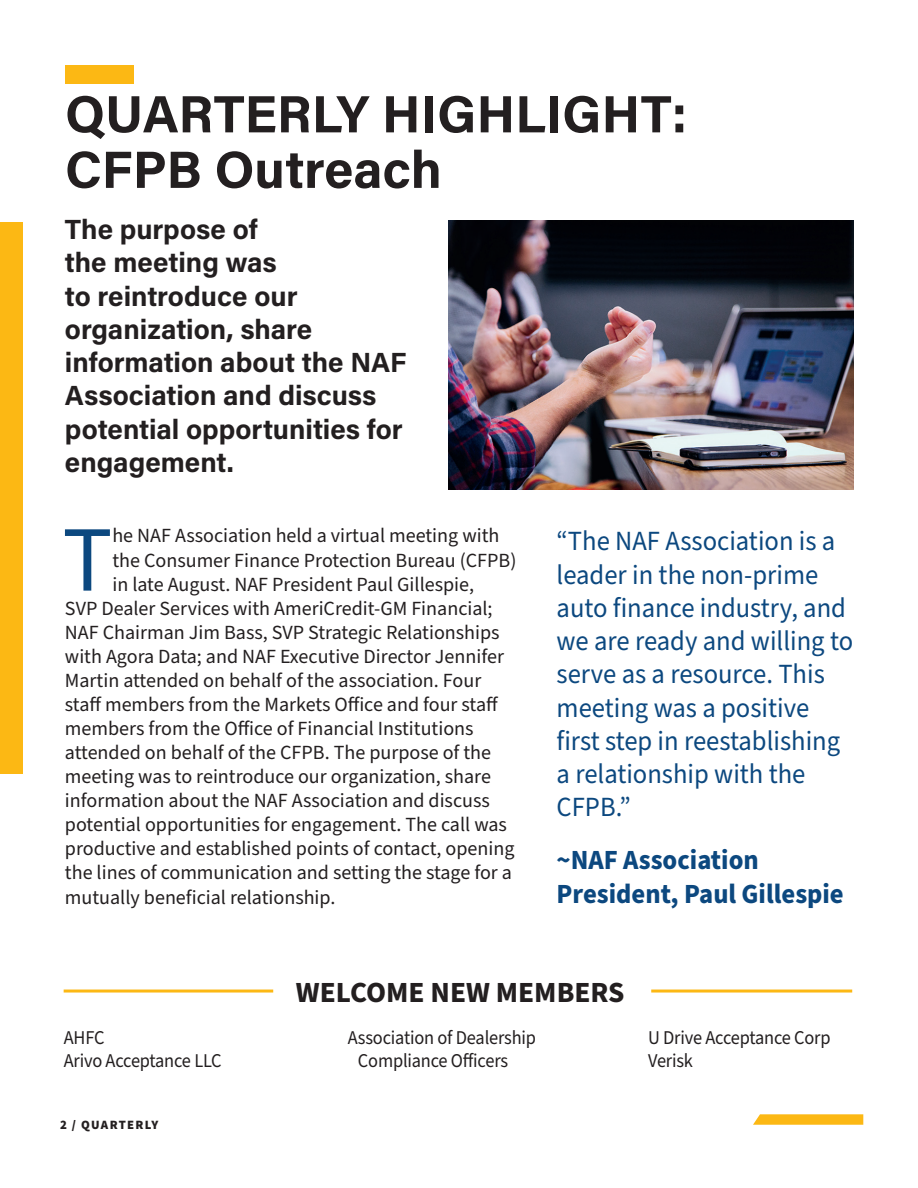
<style>
.page{position:relative;width:918px;height:1188px;background:#fff}
.page>*{position:absolute;margin:0;border:0;box-sizing:border-box;transform-origin:0 0}
.t1{font:93.45px "Source Sans Pro";color:#0c487f}
.t2{font:700 52.5px/55.5px "Acumin Pro";color:#231f20}
.t3{font:700 29.25px "Source Sans Pro";color:#231f20}
.t4{font:27.75px/33.3px "Source Sans Pro";color:#0c487f;scale:.96 1}
.t5{font:700 27.75px/33.3px "Acumin Pro";color:#231f20}
.t6{font:700 27.75px/33.3px "Source Sans Pro";color:#0c487f;scale:.96 1}
.t7{font:20.1px "Source Sans Pro";color:#231f20}
.t8{font:19.5px/23.4px "Source Sans Pro";letter-spacing:-.01em;color:#231f20;scale:.94 1}
.t9{font:900 12.75px "Source Sans Pro";letter-spacing:.1em;color:#231f20}
</style>
<div class="page">
<div style="left:65px;top:65px;width:68px;height:19px;background:#fcb814"></div>
<div style="left:0;top:223px;width:22px;height:551px;background:#fcb814"></div>
<img style="left:448px;top:220px;width:406px;height:270px">
<svg style="left:753px;top:1114px;width:110px;height:11px"></svg>
<hr style="left:64px;top:990px;width:209px;height:3px;background:#fcb814">
<hr style="left:651px;top:990px;width:201px;height:3px;background:#fcb814">
<h2 class="t2" style="left:65px;top:84px;width:624px">QUARTERLY HIGHLIGHT:<br>CFPB Outreach</h2>
<h3 class="t5" style="left:65px;top:211px;width:343px">The purpose of<br>the meeting was<br>to reintroduce our organization, share information about the NAF<br>Association and discuss potential opportunities for engagement.</h3>
<h1 class="t1" style="left:62px;top:497px;width:52px">T</h1>
<p class="t7" style="left:112px;top:522px;width:389px">he NAF Association held a virtual meeting with</p>
<p class="t7" style="left:112px;top:546px;width:406px">the Consumer Finance Protection Bureau (CFPB)</p>
<p class="t7" style="left:112px;top:571px;width:363px">in late August. NAF President Paul Gillespie,</p>
<p class="t7" style="left:65px;top:595px;width:429px">SVP Dealer Services with AmeriCredit-GM Financial;</p>
<p class="t7" style="left:65px;top:619px;width:436px">NAF Chairman Jim Bass, SVP Strategic Relationships</p>
<p class="t7" style="left:65px;top:643px;width:441px">with Agora Data; and NAF Executive Director Jennifer</p>
<p class="t7" style="left:65px;top:667px;width:418px">Martin attended on behalf of the association. Four</p>
<p class="t7" style="left:65px;top:691px;width:435px">staff members from the Markets Office and four staff</p>
<p class="t7" style="left:65px;top:715px;width:410px">members from the Office of Financial Institutions</p>
<p class="t7" style="left:65px;top:739px;width:428px">attended on behalf of the CFPB. The purpose of the</p>
<p class="t7" style="left:65px;top:763px;width:428px">meeting was to reintroduce our organization, share</p>
<p class="t7" style="left:65px;top:787px;width:426px">information about the NAF Association and discuss</p>
<p class="t7" style="left:65px;top:811px;width:444px">potential opportunities for engagement. The call was</p>
<p class="t7" style="left:65px;top:835px;width:451px">productive and established points of contact, opening</p>
<p class="t7" style="left:65px;top:859px;width:449px">the lines of communication and setting the stage for a</p>
<p class="t7" style="left:65px;top:883px;width:272px">mutually beneficial relationship.</p>
<h3 class="t4" style="left:557px;top:525px;width:310px">“The NAF Association is a leader in the non-prime auto finance industry, and we are ready and willing to serve as a resource. This meeting was a positive first step in reestablishing a relationship with the<br>CFPB.”</h3>
<h3 class="t6" style="left:557px;top:844px;width:301px">~NAF Association<br>President, Paul Gillespie</h3>
<p class="t8" style="left:64px;top:1026px;width:170px">AHFC<br>Arivo Acceptance LLC</p>
<p class="t9" style="left:60px;top:1116px;width:100px">2 / QUARTERLY</p>
<h3 class="t3" style="left:296px;top:972px;width:330px">WELCOME NEW MEMBERS</h3>
<p class="t8" style="left:358px;top:1026px;width:191px;text-indent:-10px">Association of Dealership<br>Compliance Officers</p>
<p class="t8" style="left:648px;top:1026px;width:196px">U Drive Acceptance Corp<br>Verisk</p>
</div>
